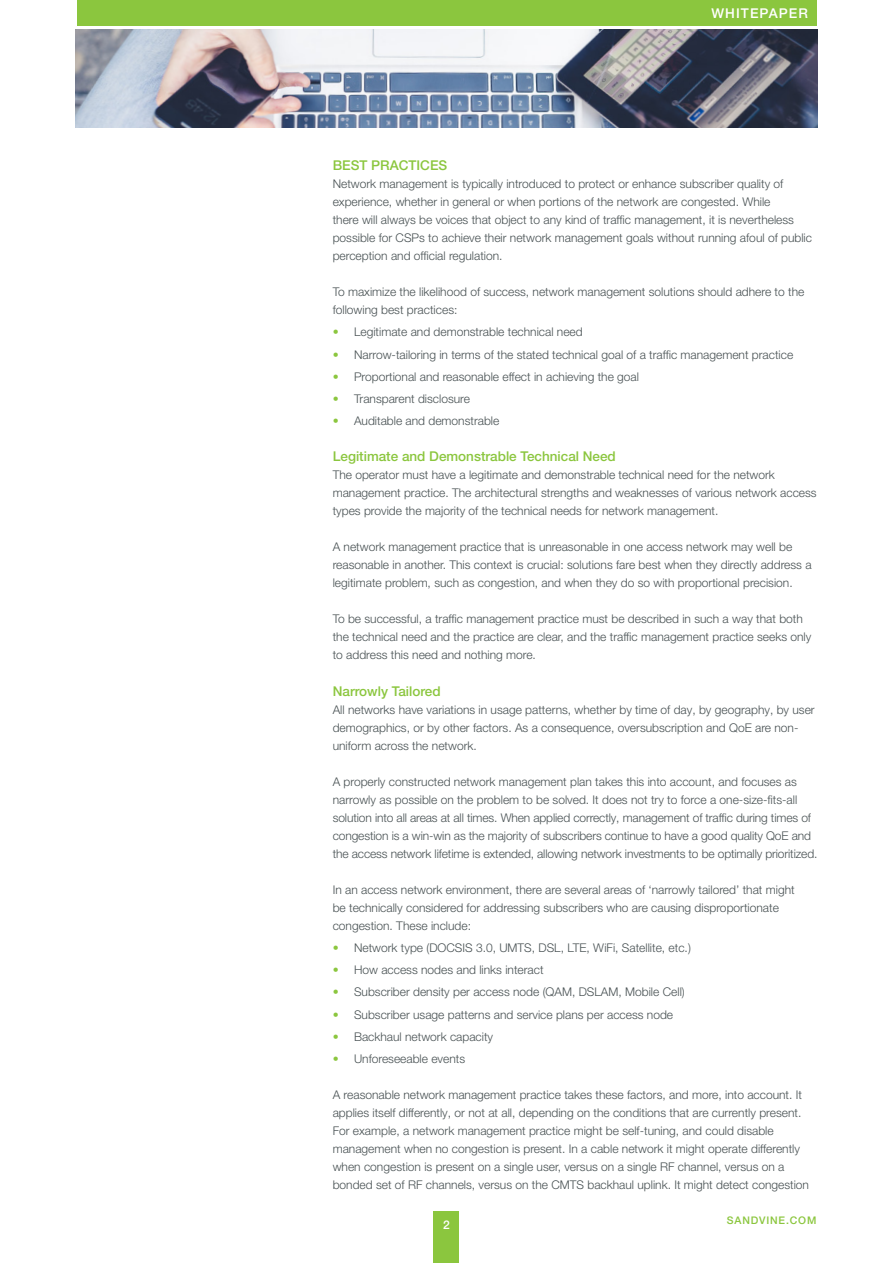
<style>
.page{position:relative;width:893px;height:1263px;background:#fff}
.page>*{position:absolute;margin:0;border:0;box-sizing:border-box;transform-origin:0 0}
.body_subhead{font:500 13.5px "Helvetica Neue LT Pro";color:#8bc63e}
.doc_type_top_title{font:500 13.5px "Helvetica Neue LT Pro";letter-spacing:.08em;color:#fff}
.body___paragraph{font:300 12px/18px "Helvetica Neue LT Pro";color:#485153}
.Figure_numbering_Wht{font:500 12px "Helvetica Neue LT Pro";color:#fff}
.t1{font:500 10.5px "Helvetica Neue LT Pro";letter-spacing:.08em;color:#8bc63e}
.s1{color:#8bc63e}
</style>
<div class="page">
<div style="left:434px;top:1212px;width:25px;height:51px;background:#8bc63e"></div>
<img style="left:76px;top:30px;width:741px;height:98px">
<div style="left:77px;top:0;width:739px;height:26px;background:#8bc63e"></div>
<p class="doc_type_top_title" style="left:713px;top:5px;width:96px">CASE STUDY</p>
<p class="doc_type_top_title" style="left:711px;top:5px;width:98px">WHITEPAPER</p>
<p class="body_subhead" style="left:333px;top:157px;width:116px">BEST PRACTICES</p>
<p class="body___paragraph" style="left:333px;top:175px;width:481px">Network management is typically introduced to protect or enhance subscriber quality of experience, whether in general or when portions of the network are congested. While<br>there will always be voices that object to any kind of traffic management, it is nevertheless possible for CSPs to achieve their network management goals without running afoul of public perception and official regulation.</p>
<p class="body___paragraph" style="left:333px;top:283px;width:473px">To maximize the likelihood of success, network management solutions should adhere to the following best practices:</p>
<p class="body___paragraph" style="left:333px;top:323px;width:251px"><span class="s1">•</span> Legitimate and demonstrable technical need</p>
<p class="body___paragraph" style="left:333px;top:345px;width:462px"><span class="s1">•</span> Narrow-tailoring in terms of the stated technical goal of a traffic management practice</p>
<p class="body___paragraph" style="left:333px;top:367px;width:308px"><span class="s1">•</span> Proportional and reasonable effect in achieving the goal</p>
<p class="body___paragraph" style="left:333px;top:390px;width:139px"><span class="s1">•</span> Transparent disclosure</p>
<p class="body___paragraph" style="left:333px;top:412px;width:168px"><span class="s1">•</span> Auditable and demonstrable</p>
<p class="body_subhead" style="left:333px;top:448px;width:285px">Legitimate and Demonstrable Technical Need</p>
<p class="body___paragraph" style="left:333px;top:466px;width:485px">The operator must have a legitimate and demonstrable technical need for the network management practice. The architectural strengths and weaknesses of various network access types provide the majority of the technical needs for network management.</p>
<p class="body___paragraph" style="left:333px;top:538px;width:480px">A network management practice that is unreasonable in one access network may well be reasonable in another. This context is crucial: solutions fare best when they directly address a legitimate problem, such as congestion, and when they do so with proportional precision.</p>
<p class="body___paragraph" style="left:333px;top:610px;width:480px">To be successful, a traffic management practice must be described in such a way that both the technical need and the practice are clear, and the traffic management practice seeks only to address this need and nothing more.</p>
<p class="body_subhead" style="left:333px;top:682px;width:109px">Narrowly Tailored</p>
<p class="body___paragraph" style="left:333px;top:700px;width:483px">All networks have variations in usage patterns, whether by time of day, by geography, by user demographics, or by other factors. As a consequence, oversubscription and QoE are non&shy;uniform across the network.</p>
<p class="body___paragraph" style="left:333px;top:772px;width:486px">A properly constructed network management plan takes this into account, and focuses as narrowly as possible on the problem to be solved. It does not try to force a one-size-fits-all solution into all areas at all times. When applied correctly, management of traffic during times of congestion is a win-win as the majority of subscribers continue to have a good quality QoE and the access network lifetime is extended, allowing network investments to be optimally prioritized.</p>
<p class="body___paragraph" style="left:333px;top:880px;width:463px">In an access network environment, there are several areas of ‘narrowly tailored’ that might be technically considered for addressing subscribers who are causing disproportionate congestion. These include:</p>
<p class="body___paragraph" style="left:333px;top:938px;width:360px"><span class="s1">•</span> Network type (DOCSIS 3.0, UMTS, DSL, LTE, WiFi, Satellite, etc.)</p>
<p class="body___paragraph" style="left:333px;top:960px;width:212px"><span class="s1">•</span> How access nodes and links interact</p>
<p class="body___paragraph" style="left:333px;top:983px;width:354px"><span class="s1">•</span> Subscriber density per access node (QAM, DSLAM, Mobile Cell)</p>
<p class="body___paragraph" style="left:333px;top:1005px;width:342px"><span class="s1">•</span> Subscriber usage patterns and service plans per access node</p>
<p class="body___paragraph" style="left:333px;top:1027px;width:162px"><span class="s1">•</span> Backhaul network capacity</p>
<p class="body___paragraph" style="left:333px;top:1049px;width:134px"><span class="s1">•</span> Unforeseeable events</p>
<p class="body___paragraph" style="left:333px;top:1085px;width:478px">A reasonable network management practice takes these factors, and more, into account. It applies itself differently, or not at all, depending on the conditions that are currently present.<br>For example, a network management practice might be self-tuning, and could disable management when no congestion is present. In a cable network it might operate differently when congestion is present on a single user, versus on a single RF channel, versus on a bonded set of RF channels, versus on the CMTS backhaul uplink. It might detect congestion</p>
<p class="Figure_numbering_Wht" style="left:443px;top:1217px;width:8px">2</p>
<p class="t1" style="left:727px;top:1214px;width:91px">SANDVINE.COM</p>
</div>
